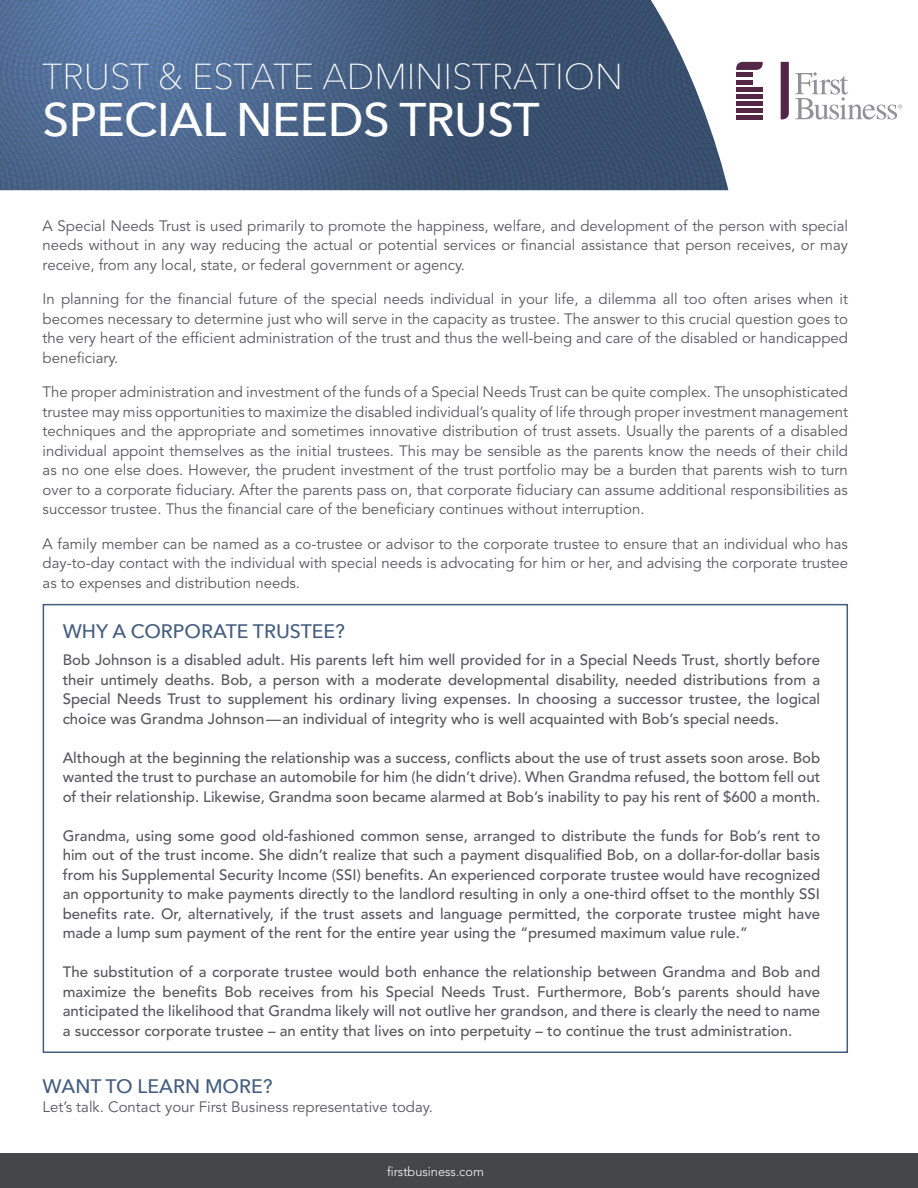
<style>
.page{position:relative;width:918px;height:1188px;background:#fff}
.page>*{position:absolute;margin:0;border:0;box-sizing:border-box;transform-origin:0 0}
.t1{font:500 47.1px "Avenir Next LT Pro";letter-spacing:-.01em;color:#fff}
.t2{font:100 36px "Avenir Next LT Pro";color:#fff}
.t3{font:500 19.5px "Avenir Next LT Pro";color:#445d7f}
.t4{font:500 15px/19.5px "Avenir LT";color:#57585a;text-align:justify}
.t5{font:15px/19.5px "Avenir LT";color:#57585a;text-align:justify}
.t6{font:300 12.75px "Avenir LT";color:#fff}
</style>
<div class="page">
<img style="left:0;top:0;width:728px;height:190px">
<hr style="left:736px;top:80px;width:16px;height:4px;background:#532745">
<hr style="left:736px;top:73px;width:16px;height:4px;background:#532745">
<hr style="left:736px;top:87px;width:27px;height:4px;background:#532745">
<hr style="left:736px;top:115px;width:27px;height:4px;background:#532745">
<hr style="left:736px;top:108px;width:27px;height:4px;background:#532745">
<hr style="left:736px;top:101px;width:27px;height:4px;background:#532745">
<hr style="left:736px;top:94px;width:27px;height:4px;background:#532745">
<svg style="left:736px;top:62px;width:27px;height:8px"></svg>
<svg style="left:781px;top:62px;width:8px;height:57px"></svg>
<svg style="left:795px;top:72px;width:107px;height:48px"></svg>
<div style="left:0;top:1153px;width:918px;height:35px;background:#454647"></div>
<div style="left:43px;top:604px;width:805px;height:449px;border:2px solid #445d7f"></div>
<h2 class="t2" style="left:43px;top:55px;width:582px">TRUST &amp; ESTATE ADMINISTRATION</h2>
<h1 class="t1" style="left:43px;top:91px;width:499px">SPECIAL NEEDS TRUST</h1>
<p class="t5" style="left:43px;top:216px;width:807px">A Special Needs Trust is used primarily to promote the happiness, welfare, and development of the person with special needs without in any way reducing the actual or potential services or financial assistance that person receives, or may receive, from any local, state, or federal government or agency.</p>
<p class="t5" style="left:43px;top:290px;width:807px">In planning for the financial future of the special needs individual in your life, a dilemma all too often arises when it becomes necessary to determine just who will serve in the capacity as trustee. The answer to this crucial question goes to the very heart of the efficient administration of the trust and thus the well-being and care of the disabled or handicapped beneficiary.</p>
<p class="t5" style="left:43px;top:383px;width:807px">The proper administration and investment of the funds of a Special Needs Trust can be quite complex. The unsophisticated trustee may miss opportunities to maximize the disabled individual’s quality of life through proper investment management techniques and the appropriate and sometimes innovative distribution of trust assets. Usually the parents of a disabled individual appoint themselves as the initial trustees. This may be sensible as the parents know the needs of their child as no one else does. However, the prudent investment of the trust portfolio may be a burden that parents wish to turn over to a corporate fiduciary. After the parents pass on, that corporate fiduciary can assume additional responsibilities as successor trustee. Thus the financial care of the beneficiary continues without interruption.</p>
<p class="t5" style="left:43px;top:534px;width:807px">A family member can be named as a co-trustee or advisor to the corporate trustee to ensure that an individual who has day-to-day contact with the individual with special needs is advocating for him or her, and advising the corporate trustee as to expenses and distribution needs.</p>
<h3 class="t3" style="left:63px;top:620px;width:284px">WHY A CORPORATE TRUSTEE?</h3>
<p class="t4" style="left:63px;top:651px;width:759px">Bob Johnson is a disabled adult. His parents left him well provided for in a Special Needs Trust, shortly before their untimely deaths. Bob, a person with a moderate developmental disability, needed distributions from a Special Needs Trust to supplement his ordinary living expenses. In choosing a successor trustee, the logical choice was Grandma Johnson—an individual of integrity who is well acquainted with Bob’s special needs.</p>
<p class="t4" style="left:63px;top:748px;width:759px">Although at the beginning the relationship was a success, conflicts about the use of trust assets soon arose. Bob wanted the trust to purchase an automobile for him (he didn’t drive). When Grandma refused, the bottom fell out of their relationship. Likewise, Grandma soon became alarmed at Bob’s inability to pay his rent of $600 a month.</p>
<p class="t4" style="left:63px;top:826px;width:759px">Grandma, using some good old-fashioned common sense, arranged to distribute the funds for Bob’s rent to him out of the trust income. She didn’t realize that such a payment disqualified Bob, on a dollar-for-dollar basis from his Supplemental Security Income (SSI) benefits. An experienced corporate trustee would have recognized an opportunity to make payments directly to the landlord resulting in only a one-third offset to the monthly SSI benefits rate. Or, alternatively, if the trust assets and language permitted, the corporate trustee might have made a lump sum payment of the rent for the entire year using the “presumed maximum value rule.”</p>
<p class="t4" style="left:63px;top:963px;width:759px">The substitution of a corporate trustee would both enhance the relationship between Grandma and Bob and maximize the benefits Bob receives from his Special Needs Trust. Furthermore, Bob’s parents should have anticipated the likelihood that Grandma likely will not outlive her grandson, and there is clearly the need to name a successor corporate trustee – an entity that lives on into perpetuity – to continue the trust administration.</p>
<h3 class="t3" style="left:43px;top:1074px;width:231px">WANT TO LEARN MORE?</h3>
<p class="t5" style="left:43px;top:1098px;width:392px">Let’s talk. Contact your First Business representative today.</p>
<p class="t6" style="left:387px;top:1164px;width:98px">firstbusiness.com</p>
</div>
